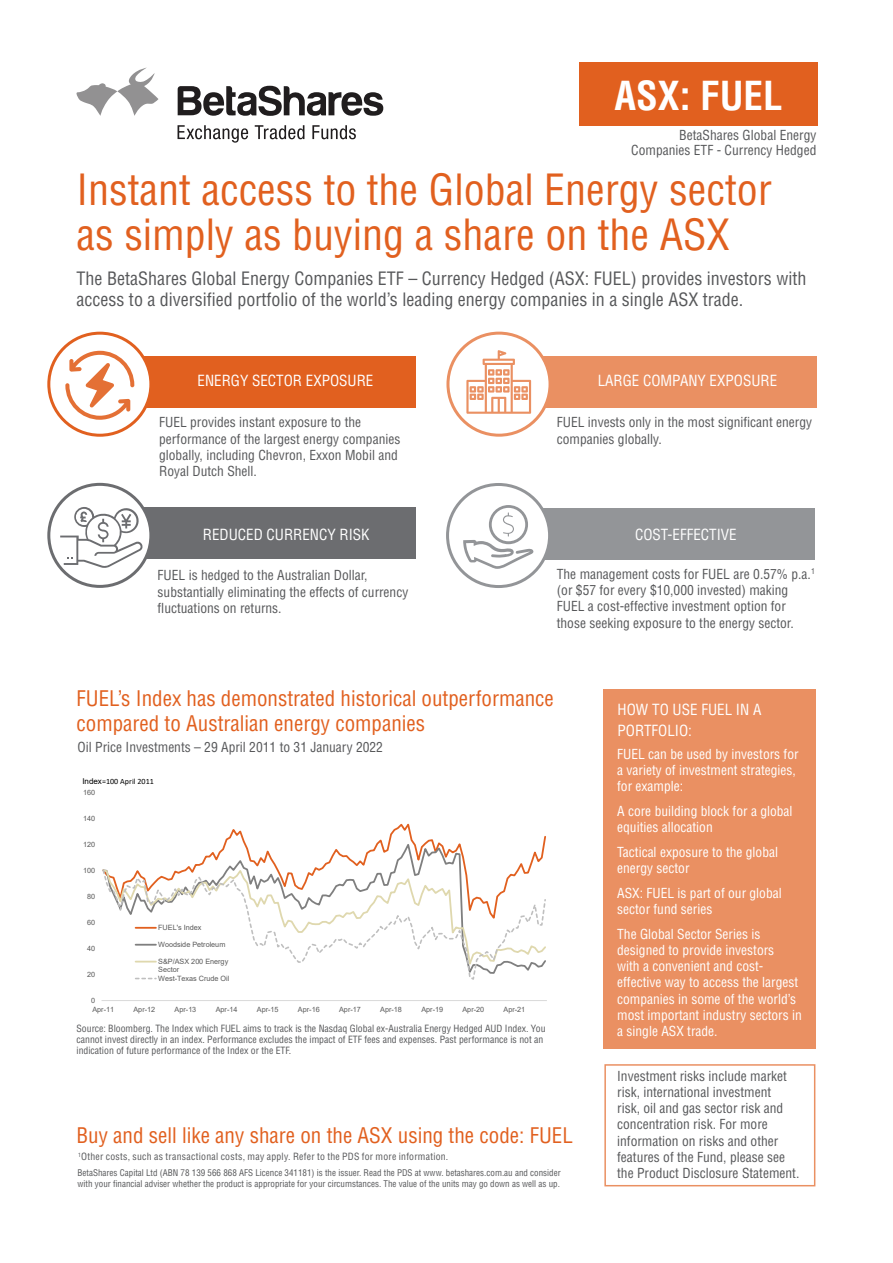
<style>
.page{position:relative;width:893px;height:1263px;background:#fff}
.page>*{position:absolute;margin:0;border:0;box-sizing:border-box;transform-origin:0 0}
.t1{font:condensed 42px/45px "Helvetica LT Std";color:#e1601f}
.t2{font:700 condensed 39px "Helvetica LT Std";color:#fff}
.t3{font:condensed 21px/25.2px "Helvetica LT Std";color:#e1601f}
.t4{font:condensed 18px/21px "Helvetica LT Std";color:#57585a}
.t5{font:condensed 15px/21px "Helvetica LT Std";color:#fff}
.t6{font:condensed 13.5px/16.2px "Helvetica LT Std";color:#57585a}
.t7{font:condensed 13.5px/16.2px "Helvetica LT Std";color:#fff}
.Fact_-_Body_copy{font:condensed 9.75px/10.8px "Helvetica LT Std";color:#57585a}
.Fact_-_Body_copy-2{font:condensed 9.75px "Helvetica LT Std";letter-spacing:.025em;color:#57585a}
.t8{font:condensed 9px/10.8px "Helvetica LT Std";color:#57585a}
.t9{font:8.1px "Calibri";color:#000}
.t10{font:7.2px/8.4px "Arial";color:#595959}
.s1{font-family:"Arial"}
</style>
<div class="page">
<svg style="left:178px;top:125px;width:178px;height:18px"></svg>
<svg style="left:76px;top:68px;width:83px;height:48px"></svg>
<svg style="left:178px;top:86px;width:205px;height:30px"></svg>
<div style="left:579px;top:62px;width:239px;height:63px;background:#e1601f"></div>
<div style="left:119px;top:357px;width:297px;height:51px;background:#e1601f"></div>
<div style="left:49px;top:333px;width:102px;height:102px;background:#fff;border-radius:50%"></div>
<div style="left:47px;top:332px;width:105px;height:105px;border:3px solid #e1601f;border-radius:50%"></div>
<div style="left:518px;top:357px;width:298px;height:51px;background:#ea9062"></div>
<div style="left:448px;top:333px;width:102px;height:102px;background:#fff;border-radius:50%"></div>
<div style="left:446px;top:332px;width:105px;height:105px;border:3px solid #ea9062;border-radius:50%"></div>
<div style="left:604px;top:1064px;width:211px;height:122px;border:2px solid #ea9062"></div>
<div style="left:119px;top:508px;width:297px;height:51px;background:#6c6d70"></div>
<div style="left:49px;top:484px;width:102px;height:102px;background:#fff;border-radius:50%"></div>
<div style="left:47px;top:483px;width:105px;height:105px;border:3px solid #6c6d70;border-radius:50%"></div>
<div style="left:517px;top:508px;width:298px;height:51px;background:#939598"></div>
<div style="left:447px;top:484px;width:103px;height:102px;background:#fff;border-radius:50%"></div>
<div style="left:446px;top:483px;width:105px;height:105px;border:3px solid #939598;border-radius:50%"></div>
<div style="left:603px;top:689px;width:213px;height:359px;background:#ea9062"></div>
<svg style="left:463px;top:505px;width:71px;height:64px"></svg>
<svg style="left:466px;top:350px;width:65px;height:64px"></svg>
<svg style="left:65px;top:351px;width:69px;height:69px"></svg>
<hr style="left:102px;top:1000px;width:445px;height:1px;background:#d9d9d9">
<svg style="left:226px;top:823px;width:320px;height:16px"></svg>
<svg style="left:187px;top:839px;width:359px;height:28px"></svg>
<svg style="left:102px;top:868px;width:444px;height:112px"></svg>
<hr style="left:136px;top:927px;width:20px;height:2px;background:#e1601f">
<hr style="left:136px;top:944px;width:20px;height:2px;background:#7f7f7f">
<svg style="left:136px;top:961px;width:20px;height:1px"></svg>
<svg style="left:136px;top:978px;width:20px;height:1px"></svg>
<svg style="left:60px;top:507px;width:83px;height:61px"></svg>
<p class="t2" style="left:615px;top:71px;width:169px">ASX: FUEL</p>
<p class="t6" style="left:679px;top:127px;width:139px">BetaShares Global Energy</p>
<p class="t6" style="left:631px;top:142px;width:187px">Companies ETF - Currency Hedged</p>
<p class="t1" style="left:77px;top:167px;width:697px">Instant access to the Global Energy sector as simply as buying a share on the ASX</p>
<p class="t4" style="left:77px;top:268px;width:731px">The BetaShares Global Energy Companies ETF – Currency Hedged (ASX: FUEL) provides investors with access to a diversified portfolio of the world’s leading energy companies in a single ASX trade.</p>
<p class="t5" style="left:198px;top:370px;width:177px">ENERGY SECTOR EXPOSURE</p>
<p class="t5" style="left:598px;top:370px;width:181px">LARGE COMPANY EXPOSURE</p>
<p class="t6" style="left:159px;top:414px;width:243px">FUEL provides instant exposure to the performance of the largest energy companies globally, including Chevron, Exxon Mobil and Royal Dutch Shell.</p>
<p class="t5" style="left:203px;top:524px;width:168px">REDUCED CURRENCY RISK</p>
<p class="t6" style="left:158px;top:567px;width:252px">FUEL is hedged to the Australian Dollar, substantially eliminating the effects of currency fluctuations on returns.</p>
<p class="t6" style="left:557px;top:414px;width:257px">FUEL invests only in the most significant energy companies globally.</p>
<p class="t5" style="left:635px;top:524px;width:103px">COST-EFFECTIVE</p>
<p class="t6" style="left:557px;top:566px;width:260px">The management costs for FUEL are 0.57% p.a.<sup>1 </sup>(or $57 for every $10,000 invested) making FUEL a cost-effective investment option for those seeking exposure to the energy sector.</p>
<p class="t3" style="left:77px;top:685px;width:479px">FUEL’s Index has demonstrated historical outperformance compared to Australian energy companies</p>
<p class="t6" style="left:78px;top:739px;width:307px">Oil Price Investments – 29 April 2011 to 31 January 2022</p>
<p class="t9" style="left:82px;top:776px;width:73px"><span class="s1">Index</span>=100 April 2011</p>
<p class="t10" style="left:83px;top:788px;width:14px">160</p>
<p class="t10" style="left:83px;top:814px;width:14px">140</p>
<p class="t10" style="left:83px;top:840px;width:14px">120</p>
<p class="t10" style="left:83px;top:866px;width:14px">100</p>
<p class="t10" style="left:87px;top:892px;width:10px">80</p>
<p class="t10" style="left:87px;top:918px;width:10px">60</p>
<p class="t10" style="left:87px;top:944px;width:10px">40</p>
<p class="t10" style="left:87px;top:970px;width:10px">20</p>
<p class="t10" style="left:91px;top:996px;width:6px">0</p>
<p class="t10" style="left:158px;top:923px;width:45px">FUEL's Index</p>
<p class="t10" style="left:158px;top:940px;width:69px">Woodside Petroleum</p>
<p class="t10" style="left:158px;top:957px;width:73px">S&amp;P/ASX 200 Energy<br>Sector<br>West-Texas Crude Oil</p>
<p class="t10" style="left:92px;top:1005px;width:23px">Apr-11</p>
<p class="t10" style="left:133px;top:1005px;width:23px">Apr-12</p>
<p class="t10" style="left:175px;top:1005px;width:23px">Apr-13</p>
<p class="t10" style="left:216px;top:1005px;width:23px">Apr-14</p>
<p class="t10" style="left:257px;top:1005px;width:23px">Apr-15</p>
<p class="t10" style="left:298px;top:1005px;width:23px">Apr-16</p>
<p class="t10" style="left:339px;top:1005px;width:23px">Apr-17</p>
<p class="t10" style="left:380px;top:1005px;width:23px">Apr-18</p>
<p class="t10" style="left:421px;top:1005px;width:23px">Apr-19</p>
<p class="t10" style="left:462px;top:1005px;width:23px">Apr-20</p>
<p class="t10" style="left:504px;top:1005px;width:23px">Apr-21</p>
<p class="Fact_-_Body_copy" style="left:77px;top:1023px;width:471px">Source: Bloomberg. The Index which FUEL aims to track is the Nasdaq Global ex-Australia Energy Hedged AUD Index. You cannot invest directly in an index. Performance excludes the impact of ETF fees and expenses. Past performance is not an indication of future performance of the Index or the ETF.</p>
<p class="t3" style="left:77px;top:1123px;width:498px">Buy and sell like any share on the ASX using the code: FUEL</p>
<p class="Fact_-_Body_copy-2" style="left:78px;top:1151px;width:372px"><sup>1</sup>Other costs, such as transactional costs, may apply. Refer to the PDS for more information.</p>
<p class="t8" style="left:78px;top:1167px;width:485px">BetaShares Capital Ltd (ABN 78 139 566 868 AFS Licence 341181) is the issuer. Read the PDS at www. betashares.com.au and consider with your financial adviser whether the product is appropriate for your circumstances. The value of the units may go down as well as up.</p>
<p class="t5" style="left:618px;top:699px;width:145px">HOW TO USE FUEL IN A<br>PORTFOLIO:</p>
<p class="t7" style="left:617px;top:746px;width:183px">FUEL can be used by investors for a variety of investment strategies, for example:</p>
<p class="t7" style="left:617px;top:803px;width:177px">A core building block for a global equities allocation</p>
<p class="t7" style="left:617px;top:844px;width:162px">Tactical exposure to the global energy sector</p>
<p class="t7" style="left:617px;top:885px;width:166px">ASX: FUEL is part of our global sector fund series</p>
<p class="t7" style="left:617px;top:926px;width:186px">The Global Sector Series is designed to provide investors<br>with a convenient and cost&shy;effective way to access the largest companies in some of the world’s most important industry sectors in a single ASX trade.</p>
<p class="t6" style="left:617px;top:1067px;width:184px">Investment risks include market risk, international investment<br>risk, oil and gas sector risk and concentration risk. For more information on risks and other features of the Fund, please see the Product Disclosure Statement.</p>
</div>
